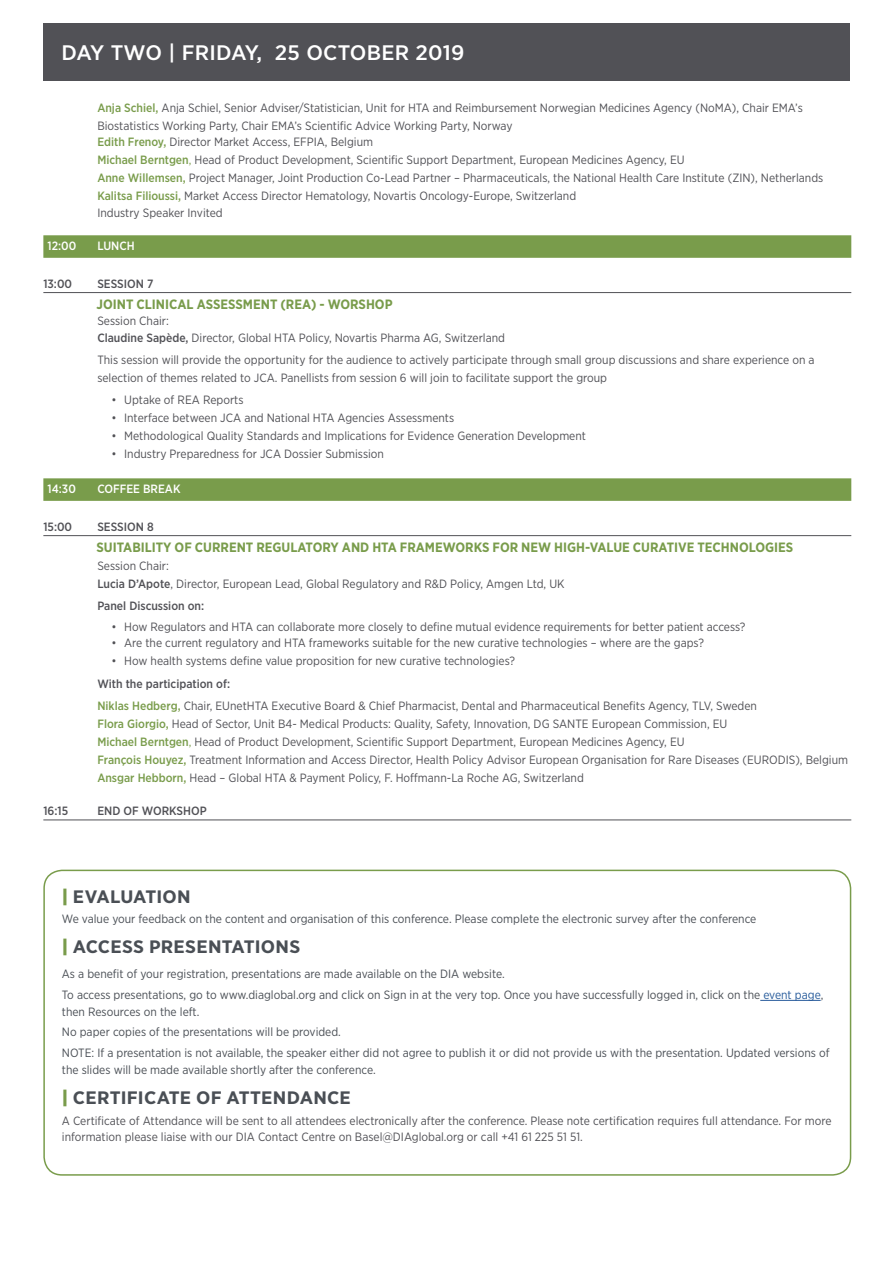
<style>
.page{position:relative;width:893px;height:1263px;background:#fff}
.page>*{position:absolute;margin:0;border:0;box-sizing:border-box;transform-origin:0 0}
.t1{font:500 21px "Gotham Narrow";letter-spacing:.01em;color:#fff;scale:1.1 1}
.t2{font:700 18px "Gotham Narrow";letter-spacing:.01em;color:#4a4f55;scale:1.1 1}
.t3{font:700 13.5px "Gotham Narrow";color:#799c4b}
.t4{font:12px/18px "Gotham Narrow";color:#515156}
.t5{font:12px/20.7px "Gotham Narrow";color:#4a4f55}
.t6{font:500 12px "Gotham Narrow";color:#515156}
.t7{font:500 12px "Gotham Narrow";color:#fff}
.s1{font-weight:500;color:#799c4b}
.s2{color:#799c4b}
.s3{font-weight:500}
.s4{font-family:"Gotham";font-weight:900;color:#799c4b}
.s5{color:#275b9b}
</style>
<div class="page">
<div style="left:43px;top:23px;width:807px;height:58px;background:#515156"></div>
<div style="left:43px;top:235px;width:808px;height:23px;background:#799c4b"></div>
<hr style="left:43px;top:292px;width:808px;height:1px;background:#515156">
<div style="left:43px;top:478px;width:808px;height:23px;background:#799c4b"></div>
<hr style="left:43px;top:535px;width:808px;height:1px;background:#515156">
<hr style="left:43px;top:819px;width:808px;height:1px;background:#515156">
<hr style="left:760px;top:1000px;width:61px;height:1px;background:#275b9b">
<div style="left:43px;top:870px;width:808px;height:306px;border:2px solid #799c4b;border-radius:18px"></div>
<h1 class="t1" style="left:62px;top:40px;width:368px">DAY TWO | FRIDAY, 25 OCTOBER 2019</h1>
<p class="t4" style="left:97px;top:98px;width:707px"><span class="s1">Anja Schiel,</span> Anja Schiel, Senior Adviser/Statistician, Unit for HTA and Reimbursement Norwegian Medicines Agency (NoMA), Chair EMA’s<br>Biostatistics Working Party, Chair EMA’s Scientific Advice Working Party, Norway</p>
<p class="t4" style="left:97px;top:133px;width:727px"><span class="s1">Edith Frenoy,</span> Director Market Access, EFPIA, Belgium<br><span class="s1">Michael Berntgen</span><span class="s2">,</span> Head of Product Development, Scientific Support Department, European Medicines Agency, EU<br><span class="s1">Anne Willemsen,</span> Project Manager, Joint Production Co-Lead Partner – Pharmaceuticals, the National Health Care Institute (ZIN), Netherlands <span class="s1">Kalitsa Filioussi,</span> Market Access Director Hematology, Novartis Oncology-Europe, Switzerland</p>
<p class="t4" style="left:97px;top:203px;width:127px">Industry Speaker Invited</p>
<p class="t7" style="left:48px;top:238px;width:30px">12:00</p>
<p class="t7" style="left:97px;top:238px;width:39px">LUNCH</p>
<p class="t6" style="left:43px;top:276px;width:30px">13:00</p>
<p class="t6" style="left:97px;top:276px;width:58px">SESSION 7</p>
<p class="t3" style="left:97px;top:295px;width:298px">JOINT CLINICAL ASSESSMENT (REA) - WORSHOP</p>
<p class="t4" style="left:97px;top:312px;width:409px;line-height:16.5px">Session Chair:<br><span class="s3">Claudine Sapède,</span> Director, Global HTA Policy, Novartis Pharma AG, Switzerland</p>
<p class="t4" style="left:97px;top:350px;width:719px">This session will provide the opportunity for the audience to actively participate through small group discussions and share experience on a selection of themes related to JCA. Panellists from session 6 will join to facilitate support the group</p>
<p class="t4" style="left:111px;top:391px;width:134px">• Uptake of REA Reports</p>
<p class="t4" style="left:111px;top:409px;width:344px">• Interface between JCA and National HTA Agencies Assessments</p>
<p class="t4" style="left:111px;top:427px;width:476px">• Methodological Quality Standards and Implications for Evidence Generation Development</p>
<p class="t4" style="left:111px;top:445px;width:274px">• Industry Preparedness for JCA Dossier Submission</p>
<p class="t7" style="left:48px;top:481px;width:30px">14:30</p>
<p class="t7" style="left:97px;top:481px;width:85px">COFFEE BREAK</p>
<p class="t6" style="left:43px;top:519px;width:30px">15:00</p>
<p class="t6" style="left:97px;top:519px;width:58px">SESSION 8</p>
<p class="t3" style="left:97px;top:538px;width:698px">SUITABILITY OF CURRENT REGULATORY AND HTA FRAMEWORKS FOR NEW HIGH-VALUE CURATIVE TECHNOLOGIES</p>
<p class="t4" style="left:97px;top:556px;width:469px">Session Chair:<br><span class="s3">Lucia D’Apote</span>, Director, European Lead, Global Regulatory and R&amp;D Policy, Amgen Ltd, UK</p>
<p class="t6" style="left:97px;top:598px;width:108px">Panel Discussion on:</p>
<p class="t4" style="left:111px;top:617px;width:636px">• How Regulators and HTA can collaborate more closely to define mutual evidence requirements for better patient access?</p>
<p class="t4" style="left:111px;top:634px;width:594px">• Are the current regulatory and HTA frameworks suitable for the new curative technologies – where are the gaps?</p>
<p class="t4" style="left:111px;top:652px;width:405px">• How health systems define value proposition for new curative technologies?</p>
<p class="t4" style="left:97px;top:672px;width:661px;line-height:22.2px"><span class="s3">With the participation of:<br></span><span class="s1">Niklas Hedberg,</span> Chair, EUnetHTA Executive Board &amp; Chief Pharmacist, Dental and Pharmaceutical Benefits Agency, TLV, Sweden</p>
<p class="t4" style="left:97px;top:714px;width:752px"><span class="s1">Flora Giorgio,</span> Head of Sector, Unit B4- Medical Products: Quality, Safety, Innovation, DG SANTE European Commission, EU<br><span class="s1">Michael Berntgen</span><span class="s2">,</span> Head of Product Development, Scientific Support Department, European Medicines Agency, EU<br><span class="s1">François Houyez,</span> Treatment Information and Access Director, Health Policy Advisor European Organisation for Rare Diseases (EURODIS), Belgium <span class="s1">Ansgar Hebborn,</span> Head – Global HTA &amp; Payment Policy, F. Hoffmann-La Roche AG, Switzerland</p>
<p class="t6" style="left:43px;top:803px;width:26px">16:15</p>
<p class="t6" style="left:97px;top:803px;width:111px">END OF WORKSHOP</p>
<h2 class="t2" style="left:62px;top:885px;width:119px"><span class="s4">|</span> EVALUATION</h2>
<p class="t5" style="left:62px;top:908px;width:696px">We value your feedback on the content and organisation of this conference. Please complete the electronic survey after the conference</p>
<h2 class="t2" style="left:62px;top:935px;width:218px"><span class="s4">|</span> ACCESS PRESENTATIONS</h2>
<p class="t5" style="left:62px;top:963px;width:763px">As a benefit of your registration, presentations are made available on the DIA website.<br>To access presentations, go to www.diaglobal.org and click on Sign in at the very top. Once you have successfully logged in, click on the <span class="s5">event page</span>,</p>
<p class="t5" style="left:62px;top:1001px;width:769px">then Resources on the left.<br>No paper copies of the presentations will be provided.<br>NOTE: If a presentation is not available, the speaker either did not agree to publish it or did not provide us with the presentation. Updated versions of</p>
<p class="t5" style="left:62px;top:1059px;width:315px">the slides will be made available shortly after the conference.</p>
<h2 class="t2" style="left:62px;top:1086px;width:264px"><span class="s4">|</span> CERTIFICATE OF ATTENDANCE</h2>
<p class="t4" style="left:62px;top:1112px;width:771px;line-height:16.5px">A Certificate of Attendance will be sent to all attendees electronically after the conference. Please note certification requires full attendance. For more information please liaise with our DIA Contact Centre on Basel@DIAglobal.org or call +41 61 225 51 51.</p>
</div>
